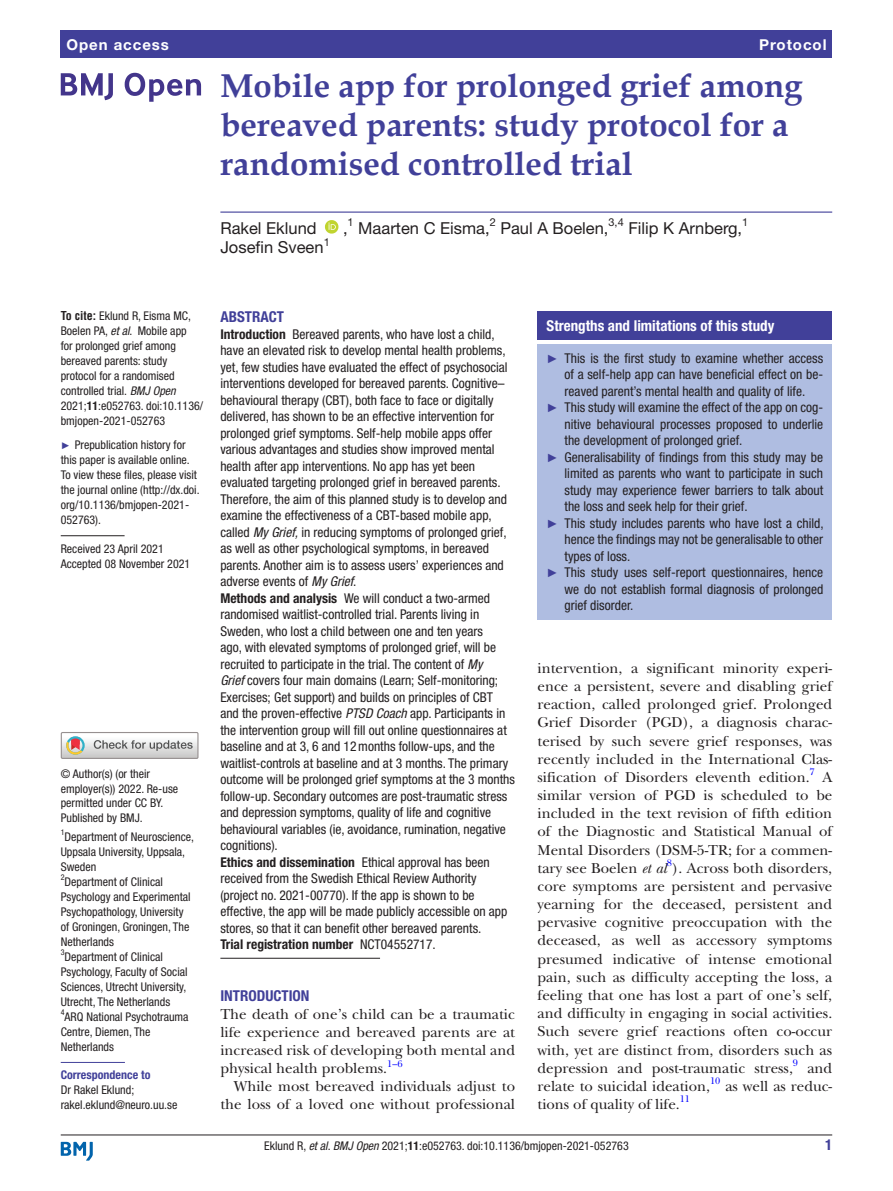
<style>
.page{position:relative;width:893px;height:1191px;background:#fff}
.page>*{position:absolute;margin:0;border:0;box-sizing:border-box;transform-origin:0 0}
.t1{font:700 33px/39px "Book Antiqua";color:#414099}
.t2{font:16.5px "Helvetica Neue LT Std";color:#231f20}
.t3{font:15px/18.1px "New Baskerville";color:#231f20;text-align:justify}
.t4{font:700 condensed 15px "Helvetica Neue LT Std";color:#fff}
.t5{font:700 condensed 15px "Helvetica Neue LT Std";color:#414099}
.t6{font:700 15px "Helvetica Neue LT Std";letter-spacing:.065em;color:#fff}
.t7{font:condensed 13.5px/16.5px "Helvetica Neue LT Std";color:#231f20}
.t8{font:condensed 12px/15px "Helvetica Neue LT Std";color:#231f20}
.t9{font:700 condensed 12px "Helvetica Neue LT Std";color:#414099}
.t10{font:10.95px "Helvetica Neue LT Std";color:#231f20}
.t11{font:9.9px "New Baskerville";color:#00f}
.t12{font:condensed 7.95px "Helvetica Neue LT Std";color:#231f20}
.s1{font-family:"Helvetica LT Std";font-weight:700}
.s2{font-style:italic}
.s3{font-weight:700}
.s4{font-family:"Arial";font-stretch:normal;font-size:9.75px;color:#414099}
.s5{font-family:"Arial";font-stretch:normal;font-size:12px;color:#414099}
</style>
<div class="page">
<hr style="left:61px;top:1134px;width:771px;height:1px;background:#231f20">
<svg style="left:61px;top:1141px;width:32px;height:19px"></svg>
<div style="left:61px;top:31px;width:771px;height:27px;background:#414099"></div>
<hr style="left:220px;top:211px;width:612px;height:2px;background:#414099">
<svg style="left:325px;top:220px;width:13px;height:14px"></svg>
<hr style="left:61px;top:535px;width:64px;height:1px;background:#231f20">
<hr style="left:61px;top:1062px;width:64px;height:1px;background:#414099">
<svg style="left:61px;top:73px;width:52px;height:27px"></svg>
<svg style="left:125px;top:73px;width:76px;height:29px"></svg>
<div style="left:61px;top:732px;width:138px;height:27px;border:1px solid #969090"></div>
<svg style="left:61px;top:732px;width:137px;height:26px"></svg>
<hr style="left:220px;top:958px;width:160px;height:1px;background:#231f20">
<div style="left:538px;top:311px;width:294px;height:29px;background:#414099"></div>
<div style="left:538px;top:344px;width:294px;height:275px;background:#afbde1"></div>
<p class="t6" style="left:66px;top:35px;width:104px">Open access</p>
<p class="t6" style="left:759px;top:35px;width:69px">Protocol</p>
<h1 class="t1" style="left:220px;top:66px;width:584px">Mobile app for prolonged grief among bereaved parents: study protocol for a randomised controlled trial</h1>
<p class="t2" style="left:220px;top:218px;width:98px">Rakel Eklund</p>
<p class="t2" style="left:220px;top:237px;width:105px">Josefin Sveen</p>
<p class="t10" style="left:324px;top:235px;width:8px">1</p>
<p class="t10" style="left:348px;top:216px;width:8px">1</p>
<p class="t2" style="left:358px;top:218px;width:133px">Maarten C Eisma,</p>
<p class="t10" style="left:490px;top:216px;width:8px">2</p>
<p class="t2" style="left:500px;top:218px;width:110px">Paul A Boelen,</p>
<p class="t10" style="left:609px;top:216px;width:17px">3,4</p>
<p class="t2" style="left:628px;top:218px;width:115px">Filip K Arnberg,</p>
<p class="t10" style="left:742px;top:216px;width:8px">1</p>
<p class="t2" style="left:343px;top:218px;width:6px">,</p>
<p class="t8" style="left:61px;top:308px;width:144px"><span class="s1">To cite:</span> Eklund R, Eisma MC,<br>Boelen PA, <span class="s2">et al</span>. Mobile app<br>for prolonged grief among bereaved parents: study protocol for a randomised controlled trial. <span class="s2">BMJ Open<br></span>2021;<span class="s3">11</span>:e052763. doi:10.1136/ bmjopen-2021-052763</p>
<p class="t8" style="left:61px;top:437px;width:140px"><span class="s4">►</span> Prepublication history for this paper is available online.<br>To view these files, please visit the journal online (http://dx.doi. org/10.1136/bmjopen-2021-<br>052763).</p>
<p class="t8" style="left:61px;top:541px;width:131px">Received 23 April 2021<br>Accepted 08 November 2021</p>
<p class="t8" style="left:61px;top:767px;width:119px;line-height:14.4px">© Author(s) (or their employer(s)) 2022. Re-use permitted under CC BY.<br>Published by BMJ.</p>
<p class="t12" style="left:61px;top:828px;width:5px">1</p>
<p class="t8" style="left:61px;top:829px;width:135px;text-indent:4px">Department of Neuroscience,<br>Uppsala University, Uppsala,<br>Sweden</p>
<p class="t12" style="left:61px;top:873px;width:5px">2</p>
<p class="t8" style="left:61px;top:874px;width:131px;text-indent:4px">Department of Clinical<br>Psychology and Experimental<br>Psychopathology, University of Groningen, Groningen, The<br>Netherlands</p>
<p class="t12" style="left:61px;top:948px;width:5px">3</p>
<p class="t8" style="left:61px;top:949px;width:129px;text-indent:4px">Department of Clinical<br>Psychology, Faculty of Social<br>Sciences, Utrecht University,<br>Utrecht, The Netherlands<br><sup>4</sup>ARQ National Psychotrauma<br>Centre, Diemen, The<br>Netherlands</p>
<p class="t9" style="left:61px;top:1067px;width:91px">Correspondence to</p>
<p class="t8" style="left:61px;top:1082px;width:118px">Dr Rakel Eklund; rakel.eklund@neuro.uu.se</p>
<p class="t5" style="left:220px;top:308px;width:65px">ABSTRACT</p>
<p class="t7" style="left:220px;top:325px;width:296px"><span class="s3">Introduction</span> Bereaved parents, who have lost a child, have an elevated risk to develop mental health problems, yet, few studies have evaluated the effect of psychosocial interventions developed for bereaved parents. Cognitive– behavioural therapy (CBT), both face to face or digitally delivered, has shown to be an effective intervention for prolonged grief symptoms. Self-help mobile apps offer various advantages and studies show improved mental health after app interventions. No app has yet been evaluated targeting prolonged grief in bereaved parents.<br>Therefore, the aim of this planned study is to develop and examine the effectiveness of a CBT-based mobile app, called <span class="s2">My Grief,</span> in reducing symptoms of prolonged grief, as well as other psychological symptoms, in bereaved parents. Another aim is to assess users’ experiences and adverse events of <span class="s2">My Grief</span>.<br><span class="s3">Methods and analysis</span> We will conduct a two-armed randomised waitlist-controlled trial. Parents living in Sweden, who lost a child between one and ten years<br>ago, with elevated symptoms of prolonged grief, will be recruited to participate in the trial. The content of <span class="s2">My<br>Grief</span> covers four main domains (Learn; Self-monitoring; Exercises; Get support) and builds on principles of CBT<br>and the proven-effective <span class="s2">PTSD Coach</span> app. Participants in the intervention group will fill out online questionnaires at baseline and at 3, 6 and 12months follow-ups, and the waitlist-controls at baseline and at 3 months. The primary outcome will be prolonged grief symptoms at the 3 months follow-up. Secondary outcomes are post-traumatic stress and depression symptoms, quality of life and cognitive behavioural variables (ie, avoidance, rumination, negative cognitions).<br><span class="s3">Ethics and dissemination</span> Ethical approval has been received from the Swedish Ethical Review Authority (project no. 2021-00770). If the app is shown to be effective, the app will be made publicly accessible on app stores, so that it can benefit other bereaved parents.<br><span class="s3">Trial registration number</span> NCT04552717.</p>
<p class="t5" style="left:220px;top:987px;width:91px">INTRODUCTION</p>
<p class="t3" style="left:220px;top:1005px;width:296px">The death of one’s child can be a traumatic life experience and bereaved parents are at increased risk of developing both mental and physical health problems.</p>
<p class="t11" style="left:387px;top:1057px;width:17px">1–6</p>
<p class="t3" style="left:220px;top:1077px;width:296px;text-align:right">While most bereaved individuals adjust to the loss of a loved one without professional</p>
<p class="t4" style="left:547px;top:317px;width:229px">Strengths and limitations of this study</p>
<p class="t7" style="left:547px;top:350px;width:278px"><span class="s5">►</span> This is the first study to examine whether access</p>
<p class="t7" style="left:565px;top:366px;width:260px">of a self-help app can have beneficial effect on be-</p>
<p class="t7" style="left:565px;top:383px;width:242px">reaved parent’s mental health and quality of life.</p>
<p class="t7" style="left:547px;top:399px;width:278px"><span class="s5">►</span> This study will examine the effect of the app on cog-</p>
<p class="t7" style="left:565px;top:416px;width:260px">nitive behavioural processes proposed to underlie</p>
<p class="t7" style="left:565px;top:432px;width:179px">the development of prolonged grief.</p>
<p class="t7" style="left:547px;top:449px;width:278px"><span class="s5">►</span> Generalisability of findings from this study may be</p>
<p class="t7" style="left:565px;top:465px;width:260px">limited as parents who want to participate in such</p>
<p class="t7" style="left:565px;top:482px;width:260px">study may experience fewer barriers to talk about</p>
<p class="t7" style="left:565px;top:498px;width:185px">the loss and seek help for their grief.</p>
<p class="t7" style="left:547px;top:515px;width:279px"><span class="s5">►</span> This study includes parents who have lost a child,</p>
<p class="t7" style="left:565px;top:531px;width:260px">hence the findings may not be generalisable to other</p>
<p class="t7" style="left:565px;top:548px;width:67px">types of loss.</p>
<p class="t7" style="left:547px;top:564px;width:278px"><span class="s5">►</span> This study uses self-report questionnaires, hence</p>
<p class="t7" style="left:565px;top:581px;width:260px">we do not establish formal diagnosis of prolonged</p>
<p class="t7" style="left:565px;top:597px;width:70px">grief disorder.</p>
<p class="t3" style="left:538px;top:659px;width:296px">intervention, a significant minority experi&shy;ence a persistent, severe and disabling grief reaction, called prolonged grief. Prolonged Grief Disorder (PGD), a diagnosis charac&shy;terised by such severe grief responses, was recently included in the International Clas&shy;sification of Disorders eleventh edition.<sup>7</sup></p>
<p class="t3" style="left:538px;top:768px;width:296px;text-indent:285px">A similar version of PGD is scheduled to be included in the text revision of fifth edition of the Diagnostic and Statistical Manual of Mental Disorders (DSM-5-TR; for a commen&shy;tary see Boelen <span class="s2">et al</span> ). Across both disorders,</p>
<p class="t11" style="left:667px;top:857px;width:7px">8</p>
<p class="t3" style="left:538px;top:877px;width:296px">core symptoms are persistent and pervasive yearning for the deceased, persistent and pervasive cognitive preoccupation with the deceased, as well as accessory symptoms presumed indicative of intense emotional pain, such as difficulty accepting the loss, a feeling that one has lost a part of one’s self, and difficulty in engaging in social activities.<br>Such severe grief reactions often co-occur with, yet are distinct from, disorders such as depression and post-traumatic stress,</p>
<p class="t11" style="left:793px;top:1057px;width:7px">9</p>
<p class="t3" style="left:807px;top:1058px;width:26px">and</p>
<p class="t3" style="left:538px;top:1077px;width:174px">relate to suicidal ideation,</p>
<p class="t11" style="left:710px;top:1075px;width:12px">10</p>
<p class="t3" style="left:725px;top:1077px;width:108px">as well as reduc-</p>
<p class="t3" style="left:538px;top:1095px;width:154px">tions of quality of life.<sup>11</sup></p>
<p class="t8" style="left:264px;top:1137px;width:366px">Eklund R, <span class="s2">et al</span>. <span class="s2">BMJ Open</span> 2021;<span class="s3">11</span>:e052763. doi:10.1136/bmjopen-2021-052763</p>
<p class="t5" style="left:825px;top:1135px;width:9px">1</p>
</div>
